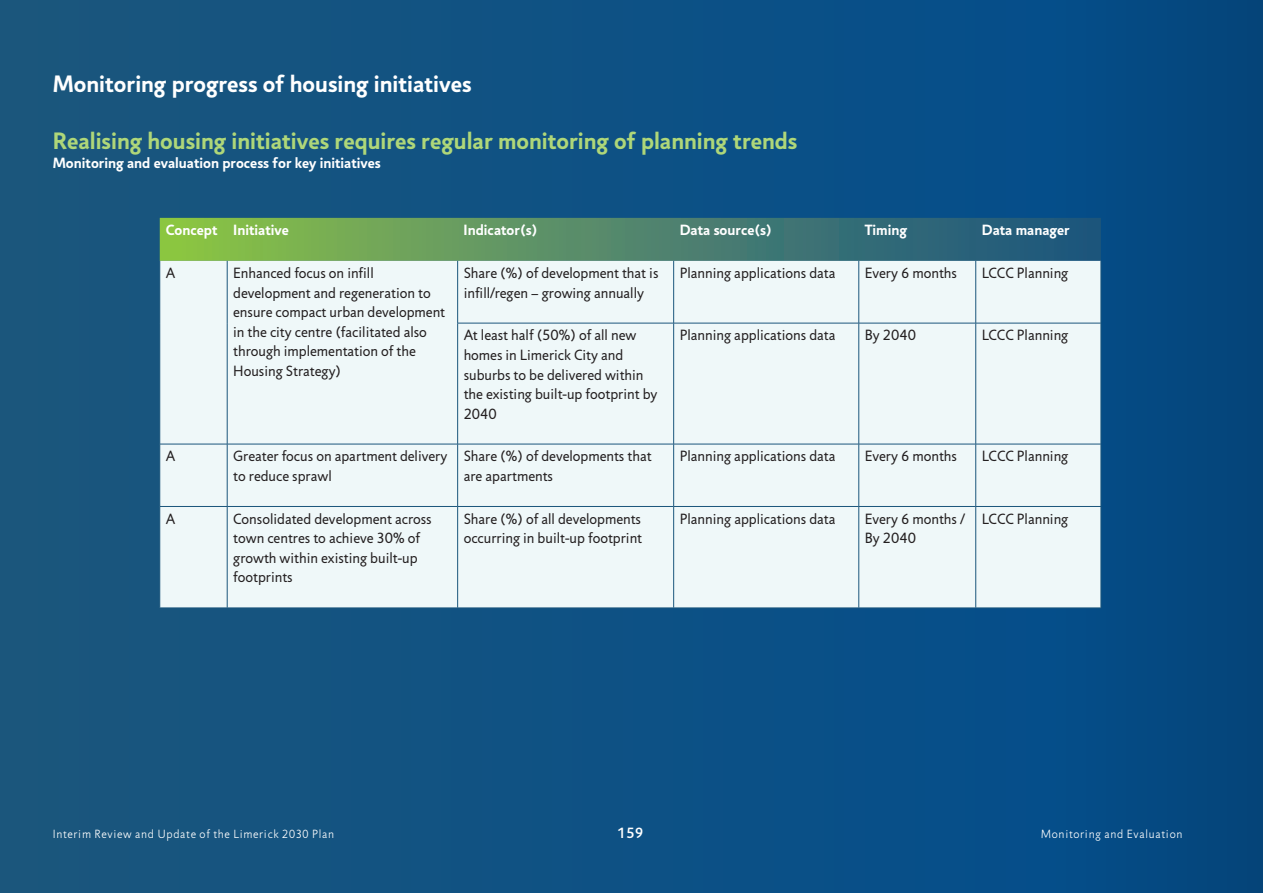
<style>
.page{position:relative;width:1263px;height:893px;background:#fff}
.page>*{position:absolute;margin:0;border:0;box-sizing:border-box;transform-origin:0 0}
.t1{font:700 24px "Jigsaw";color:#afd779}
.t2{font:700 24px "Jigsaw";color:#fff}
.t3{font:15px/19.5px "Jigsaw";color:#231f20}
.t4{font:700 15px "Jigsaw";color:#fff}
.t5{font:500 15px "Jigsaw";color:#fff}
.t6{font:300 12px "Jigsaw";letter-spacing:.06em;color:#fff}
</style>
<div class="page">
<div style="left:0;top:0;width:1263px;height:892px;background:linear-gradient(to right,#1a577f,#024a87)"></div>
<svg style="left:160px;top:218px;width:941px;height:43px;background:#528967"></svg>
<div style="left:160px;top:261px;width:940px;height:346px;background:#eff8f9"></div>
<hr style="left:159px;top:261px;width:1px;height:62px;background:#1b567c">
<hr style="left:227px;top:261px;width:1px;height:62px;background:#1b567c">
<hr style="left:457px;top:261px;width:1px;height:62px;background:#1b567c">
<hr style="left:673px;top:261px;width:1px;height:62px;background:#1b567c">
<hr style="left:858px;top:261px;width:1px;height:62px;background:#1b567c">
<hr style="left:975px;top:261px;width:1px;height:62px;background:#1b567c">
<hr style="left:1100px;top:261px;width:1px;height:62px;background:#1b567c">
<hr style="left:159px;top:323px;width:1px;height:121px;background:#1b567c">
<hr style="left:227px;top:323px;width:1px;height:121px;background:#1b567c">
<hr style="left:457px;top:323px;width:216px;height:1px;background:#1b567c">
<hr style="left:457px;top:323px;width:1px;height:121px;background:#1b567c">
<hr style="left:673px;top:323px;width:186px;height:1px;background:#1b567c">
<hr style="left:673px;top:323px;width:1px;height:121px;background:#1b567c">
<hr style="left:859px;top:323px;width:116px;height:1px;background:#1b567c">
<hr style="left:858px;top:323px;width:1px;height:121px;background:#1b567c">
<hr style="left:975px;top:323px;width:126px;height:1px;background:#1b567c">
<hr style="left:975px;top:323px;width:1px;height:121px;background:#1b567c">
<hr style="left:1100px;top:323px;width:1px;height:121px;background:#1b567c">
<hr style="left:160px;top:444px;width:67px;height:1px;background:#1b567c">
<hr style="left:159px;top:444px;width:1px;height:62px;background:#1b567c">
<hr style="left:227px;top:444px;width:231px;height:1px;background:#1b567c">
<hr style="left:227px;top:444px;width:1px;height:62px;background:#1b567c">
<hr style="left:458px;top:444px;width:215px;height:1px;background:#1b567c">
<hr style="left:457px;top:444px;width:1px;height:62px;background:#1b567c">
<hr style="left:673px;top:444px;width:186px;height:1px;background:#1b567c">
<hr style="left:673px;top:444px;width:1px;height:62px;background:#1b567c">
<hr style="left:859px;top:444px;width:116px;height:1px;background:#1b567c">
<hr style="left:858px;top:444px;width:1px;height:62px;background:#1b567c">
<hr style="left:975px;top:444px;width:126px;height:1px;background:#1b567c">
<hr style="left:975px;top:444px;width:1px;height:62px;background:#1b567c">
<hr style="left:1100px;top:444px;width:1px;height:62px;background:#1b567c">
<hr style="left:160px;top:506px;width:67px;height:1px;background:#1b567c">
<hr style="left:159px;top:506px;width:1px;height:101px;background:#1b567c">
<hr style="left:227px;top:506px;width:231px;height:1px;background:#1b567c">
<hr style="left:227px;top:506px;width:1px;height:101px;background:#1b567c">
<hr style="left:458px;top:506px;width:215px;height:1px;background:#1b567c">
<hr style="left:457px;top:506px;width:1px;height:101px;background:#1b567c">
<hr style="left:673px;top:506px;width:186px;height:1px;background:#1b567c">
<hr style="left:673px;top:506px;width:1px;height:101px;background:#1b567c">
<hr style="left:859px;top:506px;width:116px;height:1px;background:#1b567c">
<hr style="left:858px;top:506px;width:1px;height:101px;background:#1b567c">
<hr style="left:975px;top:506px;width:126px;height:1px;background:#1b567c">
<hr style="left:975px;top:506px;width:1px;height:101px;background:#1b567c">
<hr style="left:1100px;top:506px;width:1px;height:101px;background:#1b567c">
<hr style="left:160px;top:607px;width:67px;height:1px;background:#1b567c">
<hr style="left:227px;top:607px;width:231px;height:1px;background:#1b567c">
<hr style="left:458px;top:607px;width:215px;height:1px;background:#1b567c">
<hr style="left:673px;top:607px;width:186px;height:1px;background:#1b567c">
<hr style="left:859px;top:607px;width:116px;height:1px;background:#1b567c">
<hr style="left:975px;top:607px;width:126px;height:1px;background:#1b567c">
<p class="t2" style="left:53px;top:69px;width:420px">Monitoring progress of housing initiatives</p>
<p class="t1" style="left:53px;top:126px;width:746px">Realising housing initiatives requires regular monitoring of planning trends</p>
<p class="t4" style="left:53px;top:154px;width:330px">Monitoring and evaluation process for key initiatives</p>
<p class="t4" style="left:166px;top:221px;width:53px">Concept</p>
<p class="t4" style="left:233px;top:221px;width:57px">Initiative</p>
<p class="t4" style="left:464px;top:221px;width:75px">Indicator(s)</p>
<p class="t4" style="left:679px;top:221px;width:94px">Data source(s)</p>
<p class="t4" style="left:865px;top:221px;width:44px">Timing</p>
<p class="t4" style="left:981px;top:221px;width:90px">Data manager</p>
<p class="t3" style="left:166px;top:264px;width:11px">A</p>
<p class="t3" style="left:233px;top:264px;width:213px">Enhanced focus on infill development and regeneration to ensure compact urban development in the city centre (facilitated also through implementation of the<br>Housing Strategy)</p>
<p class="t3" style="left:464px;top:264px;width:196px">Share (%) of development that is infill/regen – growing annually</p>
<p class="t3" style="left:680px;top:264px;width:157px">Planning applications data</p>
<p class="t3" style="left:865px;top:264px;width:94px">Every 6 months</p>
<p class="t3" style="left:982px;top:264px;width:88px">LCCC Planning</p>
<p class="t3" style="left:464px;top:326px;width:195px">At least half (50%) of all new homes in Limerick City and suburbs to be delivered within the existing built-up footprint by<br>2040</p>
<p class="t3" style="left:680px;top:326px;width:157px">Planning applications data</p>
<p class="t3" style="left:865px;top:326px;width:53px">By 2040</p>
<p class="t3" style="left:982px;top:326px;width:88px">LCCC Planning</p>
<p class="t3" style="left:166px;top:447px;width:11px">A</p>
<p class="t3" style="left:233px;top:447px;width:215px">Greater focus on apartment delivery to reduce sprawl</p>
<p class="t3" style="left:464px;top:447px;width:189px">Share (%) of developments that are apartments</p>
<p class="t3" style="left:680px;top:447px;width:157px">Planning applications data</p>
<p class="t3" style="left:865px;top:447px;width:94px">Every 6 months</p>
<p class="t3" style="left:982px;top:447px;width:88px">LCCC Planning</p>
<p class="t3" style="left:166px;top:509px;width:11px">A</p>
<p class="t3" style="left:233px;top:509px;width:200px">Consolidated development across town centres to achieve 30% of growth within existing built-up footprints</p>
<p class="t3" style="left:464px;top:509px;width:180px">Share (%) of all developments occurring in built-up footprint</p>
<p class="t3" style="left:680px;top:509px;width:157px">Planning applications data</p>
<p class="t3" style="left:865px;top:509px;width:102px">Every 6 months /<br>By 2040</p>
<p class="t3" style="left:982px;top:509px;width:88px">LCCC Planning</p>
<p class="t6" style="left:53px;top:827px;width:283px">Interim Review and Update of the Limerick 2030 Plan</p>
<p class="t5" style="left:617px;top:824px;width:27px">159</p>
<p class="t6" style="left:1040px;top:827px;width:143px">Monitoring and Evaluation</p>
</div>
